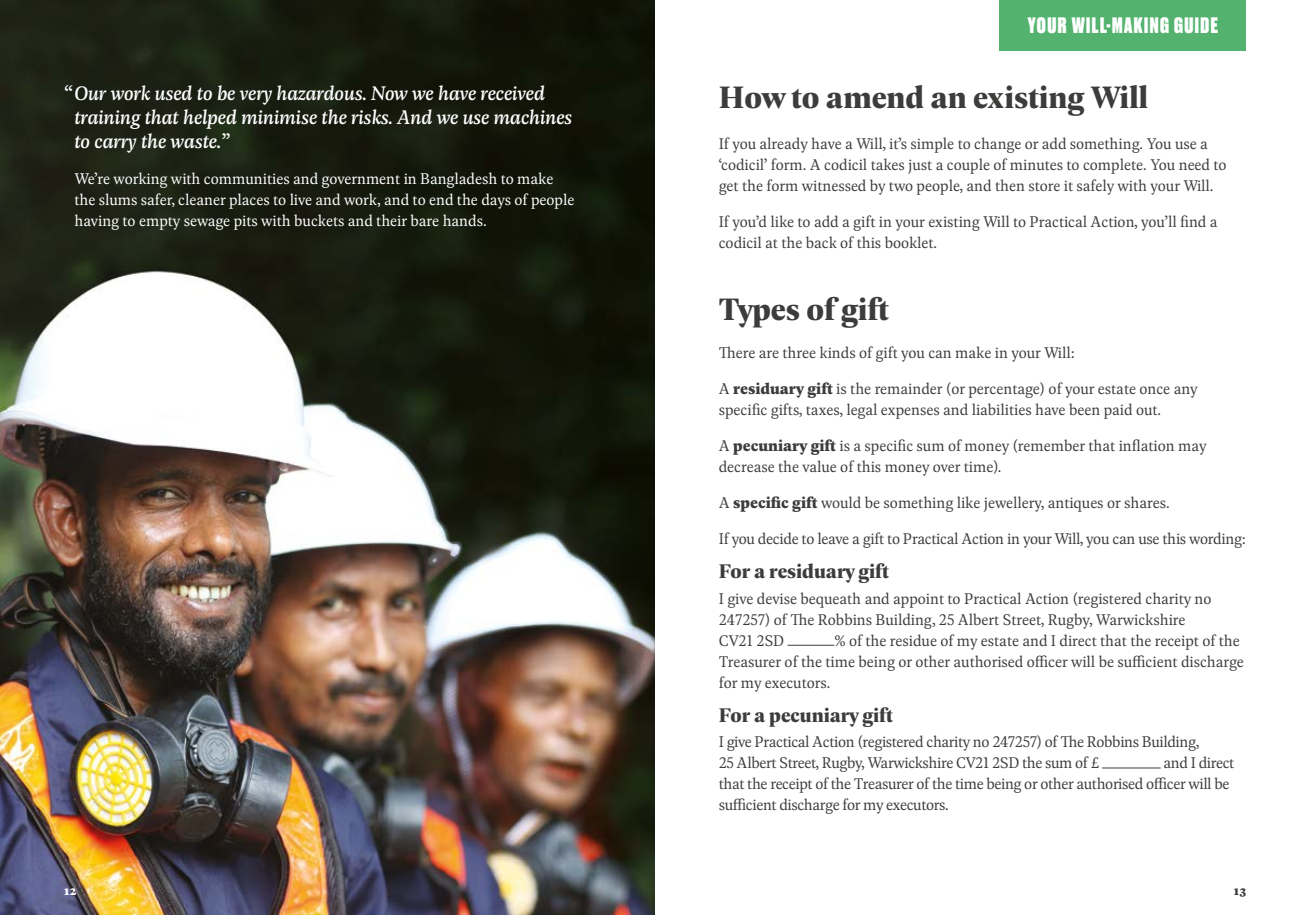
<style>
.page{position:relative;width:1310px;height:915px;background:#fff}
.page>*{position:absolute;margin:0;border:0;box-sizing:border-box;transform-origin:0 0}
.t1{font:700 33px "Geller Headline";color:#3c3c3b}
.t2{font:italic 21px/24px "Geller Text";color:#fff}
.t3{font:700 21px "Geller Headline";color:#3c3c3b}
.t4{font:800 21px "Druk";letter-spacing:.07em;color:#fff}
.t5{font:300 16.5px/21px "Geller Text";color:#3c3c3b}
.t6{font:300 16.5px/21px "Geller Text";letter-spacing:-.02em;color:#3c3c3b}
.t7{font:300 16.5px/21px "Geller Text";color:#fff}
.t8{font:700 13.5px "Geller Text";color:#fff}
.t9{font:700 13.5px "Geller Text";color:#3c3c3b}
.s1{font-weight:700}
</style>
<div class="page">
<img style="left:0;top:0;width:655px;height:914px">
<hr style="left:787px;top:644px;width:47px;height:1px;background:#3c3c3b">
<hr style="left:1102px;top:767px;width:58px;height:1px;background:#3c3c3b">
<div style="left:999px;top:0;width:247px;height:50px;background:#53b36e"></div>
<p class="t2" style="left:74px;top:80px;width:499px;text-indent:-11px">“Our work used to be very hazardous. Now we have received training that helped minimise the risks. And we use machines to carry the waste.”</p>
<p class="t7" style="left:74px;top:167px;width:501px">We’re working with communities and government in Bangladesh to make the slums safer, cleaner places to live and work, and to end the days of people having to empty sewage pits with buckets and their bare hands.</p>
<p class="t4" style="left:1028px;top:11px;width:191px">YOUR WILL-MAKING GUIDE</p>
<h1 class="t1" style="left:719px;top:74px;width:431px">How to amend an existing Will</h1>
<p class="t5" style="left:719px;top:133px;width:509px">If you already have a Will, it’s simple to change or add something. You use a ‘codicil’ form. A codicil takes just a couple of minutes to complete. You need to get the form witnessed by two people, and then store it safely with your Will.</p>
<p class="t5" style="left:719px;top:211px;width:500px">If you’d like to add a gift in your existing Will to Practical Action, you’ll find a codicil at the back of this booklet.</p>
<h1 class="t1" style="left:719px;top:286px;width:172px">Types of gift</h1>
<p class="t5" style="left:719px;top:334px;width:480px;line-height:35.8px">There are three kinds of gift you can make in your Will:<br>A <span class="s1">residuary gift</span> is the remainder (or percentage) of your estate once any</p>
<p class="t5" style="left:719px;top:391px;width:489px;line-height:35.8px">specific gifts, taxes, legal expenses and liabilities have been paid out.<br>A <span class="s1">pecuniary gift</span> is a specific sum of money (remember that inflation may</p>
<p class="t5" style="left:719px;top:448px;width:529px;line-height:35.8px">decrease the value of this money over time).<br>A <span class="s1">specific gift</span> would be something like jewellery, antiques or shares.<br>If you decide to leave a gift to Practical Action in your Will, you can use this wording:</p>
<p class="t3" style="left:719px;top:556px;width:172px">For a residuary gift</p>
<p class="t5" style="left:719px;top:587px;width:494px">I give devise bequeath and appoint to Practical Action (registered charity no<br>247257) of The Robbins Building, 25 Albert Street, Rugby, Warwickshire<br>CV21 2SD</p>
<p class="t5" style="left:719px;top:629px;width:527px;text-indent:116px">% of the residue of my estate and I direct that the receipt of the<br>Treasurer of the time being or other authorised officer will be sufficient discharge for my executors.</p>
<p class="t3" style="left:719px;top:700px;width:176px">For a pecuniary gift</p>
<p class="t6" style="left:719px;top:730px;width:482px">I give Practical Action (registered charity no 247257) of The Robbins Building,<br>25 Albert Street, Rugby, Warwickshire CV21 2SD the sum of £</p>
<p class="t6" style="left:719px;top:751px;width:517px;text-indent:445px">and I direct that the receipt of the Treasurer of the time being or other authorised officer will be sufficient discharge for my executors.</p>
<p class="t8" style="left:64px;top:879px;width:14px">12</p>
<p class="t9" style="left:1233px;top:879px;width:14px">13</p>
</div>
